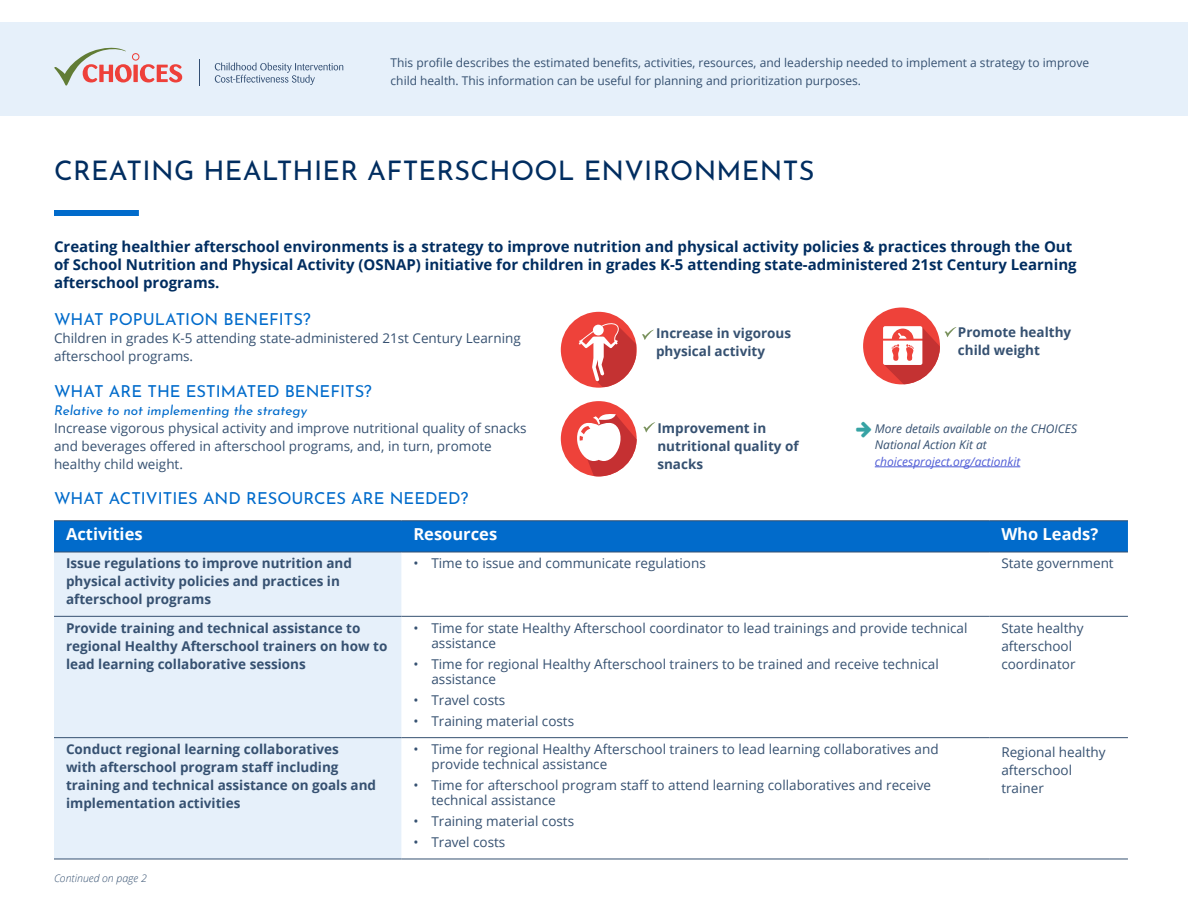
<style>
.page{position:relative;width:1188px;height:918px;background:#fff}
.page>*{position:absolute;margin:0;border:0;box-sizing:border-box;transform-origin:0 0}
.H1_-_title{font:27px "Josefin Sans";letter-spacing:.01em;color:#012d60}
.t1{font:16.5px "Josefin Sans";color:#016bcb}
.Table_-_Head{font:700 16.5px "Open Sans";color:#fff}
.t2{font:700 15px/18px "Open Sans";color:#012d60}
.Table_-_Bulleted{font:13.5px/15px "Open Sans";color:#365171}
.Table_-_Activity{font:700 13.5px/18px "Open Sans";color:#365171}
.Table_-_Regular{font:13.5px/18px "Open Sans";color:#365171}
.t3{font:italic 13.5px "Josefin Sans";color:#016bcb}
.t4{font:12px/18px "Open Sans";color:#365171}
.t5{font:italic 12px/16.5px "Open Sans";color:#365171}
.t6{font:italic 12px "Open Sans";color:#4f5cd6}
.t7{font:italic 300 10.5px "Open Sans";color:#365171}
</style>
<div class="page">
<div style="left:54px;top:210px;width:85px;height:6px;background:#016bcb"></div>
<div style="left:54px;top:522px;width:1074px;height:30px;background:#016bcb"></div>
<div style="left:54px;top:553px;width:347px;height:306px;background:#e6f0fa"></div>
<hr style="left:54px;top:616px;width:347px;height:1px;background:#365171">
<hr style="left:401px;top:616px;width:588px;height:1px;background:#365171">
<hr style="left:989px;top:616px;width:139px;height:1px;background:#365171">
<hr style="left:54px;top:737px;width:347px;height:1px;background:#365171">
<hr style="left:401px;top:737px;width:588px;height:1px;background:#365171">
<hr style="left:989px;top:737px;width:139px;height:1px;background:#365171">
<hr style="left:54px;top:859px;width:347px;height:1px;background:#365171">
<hr style="left:401px;top:859px;width:588px;height:1px;background:#365171">
<hr style="left:989px;top:859px;width:139px;height:1px;background:#365171">
<hr style="left:54px;top:521px;width:347px;height:1px;background:#365171">
<hr style="left:401px;top:521px;width:588px;height:1px;background:#365171">
<hr style="left:989px;top:521px;width:139px;height:1px;background:#365171">
<hr style="left:54px;top:552px;width:347px;height:1px;background:#365171">
<hr style="left:401px;top:552px;width:588px;height:1px;background:#365171">
<hr style="left:989px;top:552px;width:139px;height:1px;background:#365171">
<div style="left:0;top:22px;width:1188px;height:93px;background:#e6f0fa"></div>
<svg style="left:54px;top:47px;width:128px;height:38px"></svg>
<svg style="left:199px;top:59px;width:1px;height:26px"></svg>
<svg style="left:215px;top:63px;width:128px;height:22px"></svg>
<div style="left:561px;top:312px;width:76px;height:76px;background:#ee423a;border-radius:50%"></div>
<svg style="left:579px;top:322px;width:57px;height:65px"></svg>
<div style="left:863px;top:308px;width:77px;height:76px;background:#ee423a;border-radius:50%"></div>
<svg style="left:642px;top:330px;width:12px;height:10px"></svg>
<svg style="left:883px;top:326px;width:74px;height:58px"></svg>
<div style="left:561px;top:401px;width:76px;height:75px;background:#ee423a;border-radius:50%"></div>
<svg style="left:576px;top:413px;width:61px;height:63px"></svg>
<svg style="left:643px;top:422px;width:12px;height:10px"></svg>
<hr style="left:875px;top:467px;width:145px;height:1px;background:#4f5cd6">
<p class="t4" style="left:391px;top:53px;width:700px">This profile describes the estimated benefits, activities, resources, and leadership needed to implement a strategy to improve child health. This information can be useful for planning and prioritization purposes.</p>
<h1 class="H1_-_title" style="left:54px;top:148px;width:762px">CREATING HEALTHIER AFTERSCHOOL ENVIRONMENTS</h1>
<h3 class="t2" style="left:54px;top:237px;width:1024px">Creating healthier afterschool environments is a strategy to improve nutrition and physical activity policies &amp; practices through the Out of School Nutrition and Physical Activity (OSNAP) initiative for children in grades K-5 attending state-administered 21st Century Learning afterschool programs.</h3>
<h2 class="t1" style="left:54px;top:305px;width:258px">WHAT POPULATION BENEFITS?</h2>
<p class="Table_-_Bulleted" style="left:54px;top:329px;width:468px;line-height:18px">Children in grades K-5 attending state-administered 21st Century Learning afterschool programs.</p>
<h2 class="t1" style="left:54px;top:377px;width:319px">WHAT ARE THE ESTIMATED BENEFITS?</h2>
<h2 class="t3" style="left:54px;top:399px;width:255px">Relative to not implementing the strategy</h2>
<p class="Table_-_Bulleted" style="left:54px;top:419px;width:474px;line-height:18px">Increase vigorous physical activity and improve nutritional quality of snacks and beverages offered in afterschool programs, and, in turn, promote healthy child weight.</p>
<p class="Table_-_Activity" style="left:656px;top:324px;width:137px">Increase in vigorous physical activity</p>
<p class="Table_-_Activity" style="left:958px;top:323px;width:115px">Promote healthy</p>
<p class="Table_-_Activity" style="left:958px;top:341px;width:84px">child weight</p>
<p class="Table_-_Activity" style="left:657px;top:418px;width:143px">Improvement in nutritional quality of snacks</p>
<p class="t5" style="left:875px;top:420px;width:204px">More details available on the CHOICES<br>National Action Kit at</p>
<p class="t6" style="left:875px;top:453px;width:147px">choicesproject.org/actionkit</p>
<h2 class="t1" style="left:54px;top:484px;width:416px">WHAT ACTIVITIES AND RESOURCES ARE NEEDED?</h2>
<h3 class="Table_-_Head" style="left:66px;top:522px;width:78px">Activities</h3>
<h3 class="Table_-_Head" style="left:413px;top:522px;width:85px">Resources</h3>
<h3 class="Table_-_Head" style="left:1001px;top:522px;width:98px">Who Leads?</h3>
<p class="Table_-_Activity" style="left:66px;top:554px;width:287px">Issue regulations to improve nutrition and physical activity policies and practices in afterschool programs</p>
<p class="Table_-_Bulleted" style="left:413px;top:556px;width:294px">• Time to issue and communicate regulations</p>
<p class="Table_-_Regular" style="left:1001px;top:554px;width:114px">State government</p>
<p class="Table_-_Activity" style="left:66px;top:618px;width:323px">Provide training and technical assistance to regional Healthy Afterschool trainers on how to lead learning collaborative sessions</p>
<p class="Table_-_Bulleted" style="left:431px;top:620px;width:538px;text-indent:-18px">• Time for state Healthy Afterschool coordinator to lead trainings and provide technical assistance</p>
<p class="Table_-_Regular" style="left:1001px;top:618px;width:84px">State healthy afterschool coordinator</p>
<p class="Table_-_Bulleted" style="left:431px;top:656px;width:509px;text-indent:-18px">• Time for regional Healthy Afterschool trainers to be trained and receive technical assistance</p>
<p class="Table_-_Bulleted" style="left:413px;top:692px;width:93px">• Travel costs</p>
<p class="Table_-_Bulleted" style="left:413px;top:713px;width:162px">• Training material costs</p>
<p class="Table_-_Activity" style="left:66px;top:740px;width:312px">Conduct regional learning collaboratives<br>with afterschool program staff including training and technical assistance on goals and implementation activities</p>
<p class="Table_-_Bulleted" style="left:431px;top:741px;width:509px;text-indent:-18px">• Time for regional Healthy Afterschool trainers to lead learning collaboratives and provide technical assistance</p>
<p class="Table_-_Bulleted" style="left:431px;top:777px;width:501px;text-indent:-18px">• Time for afterschool program staff to attend learning collaboratives and receive technical assistance</p>
<p class="Table_-_Bulleted" style="left:413px;top:813px;width:162px">• Training material costs</p>
<p class="Table_-_Bulleted" style="left:413px;top:834px;width:93px">• Travel costs</p>
<p class="t7" style="left:54px;top:871px;width:94px">Continued on page 2</p>
<p class="Table_-_Regular" style="left:1001px;top:743px;width:106px">Regional healthy afterschool trainer</p>
</div>
